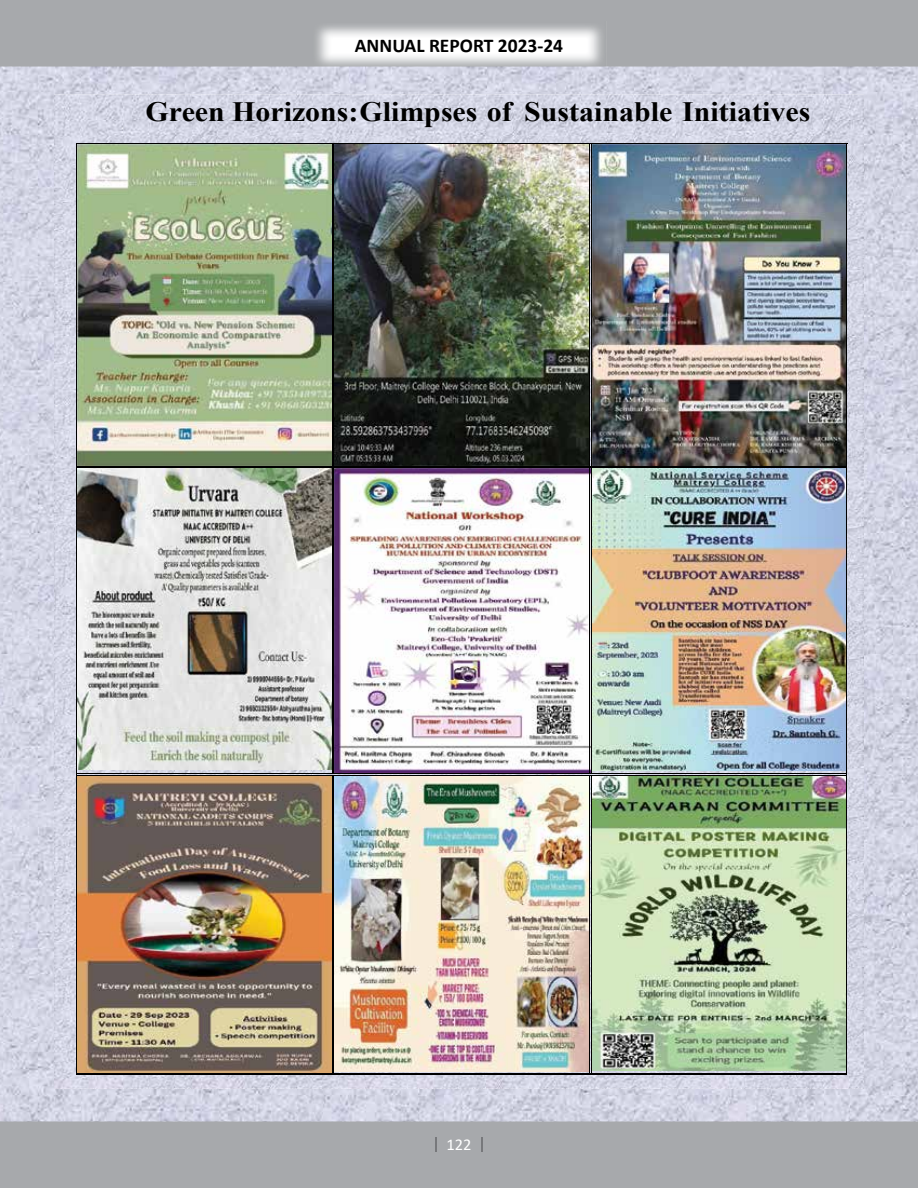
<style>
.page{position:relative;width:918px;height:1188px;background:#fff}
.page>*{position:absolute;margin:0;border:0;box-sizing:border-box;transform-origin:0 0}
.t1{font:700 27.9px "Times New Roman";color:#000;scale:1.07 1}
.t2{font:700 19.5px "Calibri";color:#000}
.t3{font:16.5px "Calibri";color:#fff}
</style>
<div class="page">
<div style="left:0;top:0;width:918px;height:67px;background:#a7a9ac"></div>
<div style="left:0;top:1121px;width:918px;height:67px;background:#a7a9ac"></div>
<img style="left:311px;top:26px;width:296px;height:41px">
<svg style="left:435px;top:1137px;width:2px;height:15px"></svg>
<svg style="left:481px;top:1137px;width:2px;height:15px"></svg>
<img style="left:0;top:67px;width:918px;height:1054px">
<img style="left:54px;top:94px;width:810px;height:995px">
<img style="left:77px;top:144px;width:512px;height:322px">
<img style="left:592px;top:144px;width:254px;height:321px">
<img style="left:77px;top:468px;width:255px;height:302px">
<img style="left:334px;top:468px;width:255px;height:305px">
<img style="left:592px;top:468px;width:254px;height:303px">
<img style="left:77px;top:776px;width:255px;height:297px">
<img style="left:334px;top:776px;width:255px;height:295px">
<img style="left:592px;top:776px;width:254px;height:295px">
<hr style="left:76px;top:143px;width:771px;height:1px;background:#000">
<hr style="left:77px;top:466px;width:255px;height:1px;background:#000">
<hr style="left:77px;top:467px;width:255px;height:1px;background:#000">
<hr style="left:333px;top:466px;width:257px;height:1px;background:#000">
<hr style="left:333px;top:467px;width:257px;height:1px;background:#000">
<hr style="left:591px;top:466px;width:255px;height:1px;background:#000">
<hr style="left:591px;top:467px;width:255px;height:1px;background:#000">
<hr style="left:77px;top:774px;width:255px;height:1px;background:#000">
<hr style="left:77px;top:775px;width:255px;height:1px;background:#000">
<hr style="left:333px;top:774px;width:257px;height:1px;background:#000">
<hr style="left:333px;top:775px;width:257px;height:1px;background:#000">
<hr style="left:591px;top:774px;width:255px;height:1px;background:#000">
<hr style="left:591px;top:775px;width:255px;height:1px;background:#000">
<hr style="left:76px;top:1073px;width:256px;height:1px;background:#000">
<hr style="left:76px;top:1074px;width:258px;height:1px;background:#000">
<hr style="left:333px;top:1073px;width:257px;height:1px;background:#000">
<hr style="left:332px;top:1074px;width:259px;height:1px;background:#000">
<hr style="left:591px;top:1073px;width:256px;height:1px;background:#000">
<hr style="left:589px;top:1074px;width:258px;height:1px;background:#000">
<hr style="left:76px;top:143px;width:1px;height:930px;background:#000">
<hr style="left:332px;top:144px;width:1px;height:322px;background:#000">
<hr style="left:333px;top:144px;width:1px;height:322px;background:#000">
<hr style="left:332px;top:467px;width:1px;height:307px;background:#000">
<hr style="left:333px;top:467px;width:1px;height:307px;background:#000">
<hr style="left:332px;top:775px;width:1px;height:298px;background:#000">
<hr style="left:333px;top:775px;width:1px;height:298px;background:#000">
<hr style="left:589px;top:144px;width:1px;height:322px;background:#000">
<hr style="left:591px;top:144px;width:1px;height:322px;background:#000">
<hr style="left:589px;top:467px;width:1px;height:307px;background:#000">
<hr style="left:591px;top:467px;width:1px;height:307px;background:#000">
<hr style="left:589px;top:775px;width:1px;height:298px;background:#000">
<hr style="left:591px;top:775px;width:1px;height:298px;background:#000">
<hr style="left:846px;top:144px;width:1px;height:929px;background:#000">
<p class="t2" style="left:355px;top:33px;width:210px">ANNUAL REPORT 2023-24</p>
<p class="t1" style="left:145px;top:92px;width:623px">Green Horizons:Glimpses of Sustainable Initiatives</p>
<p class="t3" style="left:446px;top:1133px;width:27px">122</p>
</div>
